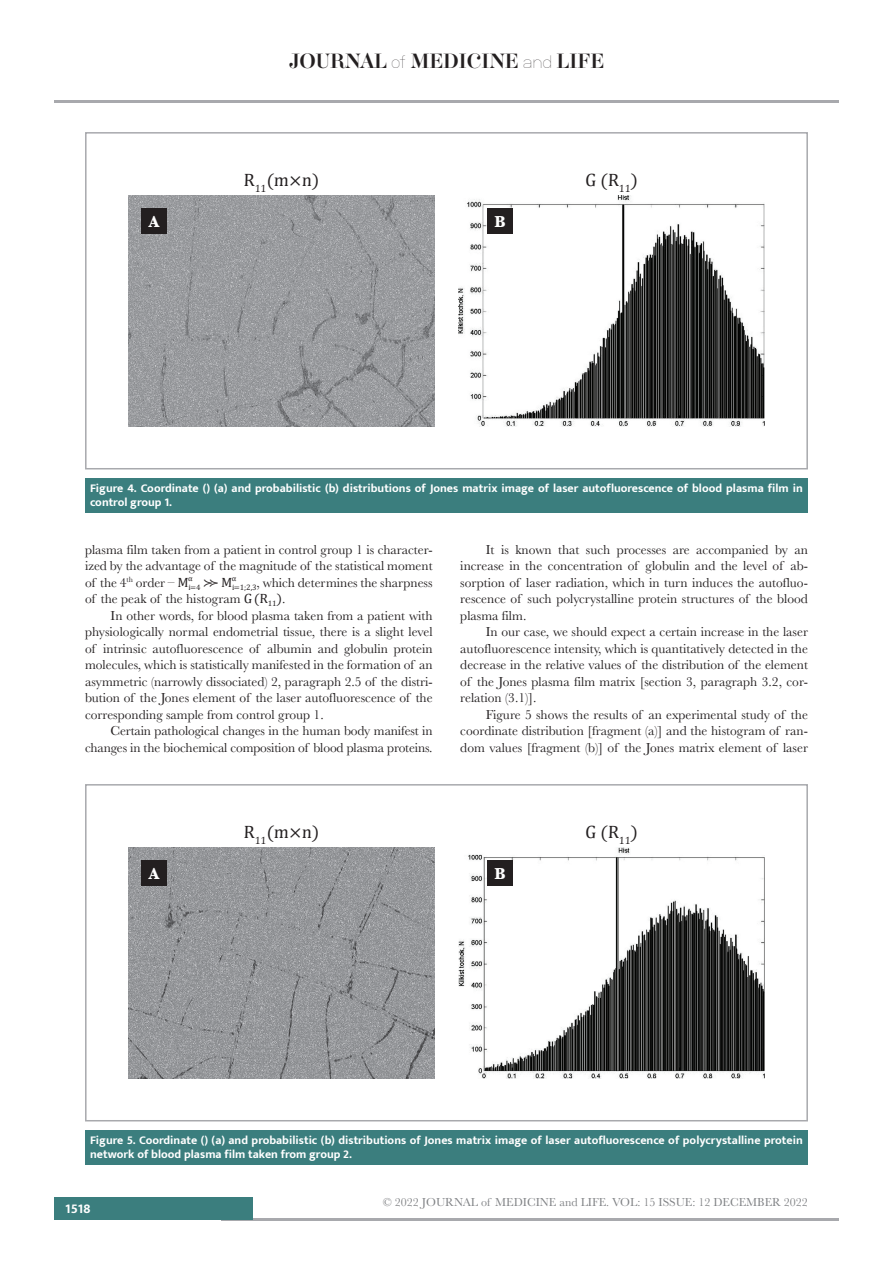
<style>
.page{position:relative;width:893px;height:1263px;background:#fff}
.page>*{position:absolute;margin:0;border:0;box-sizing:border-box;transform-origin:0 0}
.t1{font:18px "Cambria Math";color:#231f20}
.t2{font:18px "Aker Brygge Display";color:#231f20}
.t3{font:700 16.5px "Baskerville";color:#fff}
.t4{font:13.5px/16.5px "Baskerville";color:#231f20;text-align:justify}
.t5{font:700 13.5px "Mukta";color:#fff}
.t6{font:700 12px/14.4px "Mukta";color:#fff}
.t7{font:12px "Baskerville";color:#808285}
.t8{font:7.8px/9px "Cambria Math";color:#231f20}
.s1{font-family:"Neubau Grotesk Lei"}
.s2{font-family:"Cambria Math"}
</style>
<div class="page">
<hr style="left:221px;top:1218px;width:618px;height:2px;background:#a8a9ad">
<div style="left:54px;top:1198px;width:198px;height:22px;background:#3b7e7e"></div>
<hr style="left:54px;top:100px;width:785px;height:2px;background:#a8a9ad">
<div style="left:85px;top:478px;width:723px;height:34px;background:#3b7e7e"></div>
<div style="left:85px;top:132px;width:723px;height:337px;border:2px solid #a8a9ad"></div>
<img style="left:128px;top:196px;width:306px;height:230px">
<img style="left:459px;top:196px;width:306px;height:230px">
<div style="left:141px;top:208px;width:26px;height:26px;background:#231f20"></div>
<div style="left:487px;top:208px;width:26px;height:26px;background:#231f20"></div>
<div style="left:85px;top:1130px;width:723px;height:34px;background:#3b7e7e"></div>
<div style="left:85px;top:784px;width:723px;height:337px;border:2px solid #a8a9ad"></div>
<img style="left:128px;top:848px;width:306px;height:230px">
<img style="left:459px;top:848px;width:306px;height:230px">
<div style="left:487px;top:860px;width:26px;height:26px;background:#231f20"></div>
<div style="left:141px;top:860px;width:26px;height:26px;background:#231f20"></div>
<h1 class="t2" style="left:289px;top:49px;width:317px">JOURNAL <span class="s1">of</span> MEDICINE <span class="s1">and</span> LIFE</h1>
<h1 class="t1" style="left:244px;top:169px;width:81px">R<sub>11</sub>(m×n)</h1>
<h1 class="t1" style="left:585px;top:169px;width:58px">G (R<sub>11</sub>)</h1>
<p class="t3" style="left:149px;top:210px;width:12px">A</p>
<p class="t3" style="left:494px;top:210px;width:13px">B</p>
<p class="t6" style="left:90px;top:480px;width:714px">Figure 4. Coordinate () (a) and probabilistic (b) distributions of Jones matrix image of laser autofluorescence of blood plasma film in control group 1.</p>
<p class="t4" style="left:85px;top:541px;width:349px">plasma film taken from a patient in control group 1 is character&shy;ized by the advantage of the magnitude of the statistical moment of the 4<sup>th</sup> order – <span class="s2">M</span><sub>i</sub></p>
<p class="t8" style="left:188px;top:573px;width:49px">α<br>=4 <sup>⪼</sup> <sup>M</sup>i</p>
<p class="t8" style="left:232px;top:573px;width:8px">α</p>
<p class="t4" style="left:85px;top:574px;width:349px;text-indent:149px"><sub>=1;2,3</sub>, which determines the sharpness of the peak of the histogram <span class="s2">G(R</span><sub>11</sub><span class="s2">)</span>.</p>
<p class="t4" style="left:85px;top:607px;width:349px;text-indent:26px">In other words, for blood plasma taken from a patient with physiologically normal endometrial tissue, there is a slight level of intrinsic autofluorescence of albumin and globulin protein molecules, which is statistically manifested in the formation of an asymmetric (narrowly dissociated) 2, paragraph 2.5 of the distri&shy;bution of the Jones element of the laser autofluorescence of the corresponding sample from control group 1.</p>
<p class="t4" style="left:85px;top:723px;width:349px;text-align:right">Certain pathological changes in the human body manifest in changes in the biochemical composition of blood plasma proteins.</p>
<p class="t4" style="left:460px;top:541px;width:349px;text-indent:26px">It is known that such processes are accompanied by an increase in the concentration of globulin and the level of ab&shy;sorption of laser radiation, which in turn induces the autofluo&shy;rescence of such polycrystalline protein structures of the blood plasma film.</p>
<p class="t4" style="left:460px;top:624px;width:349px;text-indent:26px">In our case, we should expect a certain increase in the laser autofluorescence intensity, which is quantitatively detected in the decrease in the relative values of the distribution of the element of the Jones plasma film matrix [section 3, paragraph 3.2, cor&shy;relation (3.1)].</p>
<p class="t4" style="left:460px;top:706px;width:349px;text-indent:26px">Figure 5 shows the results of an experimental study of the coordinate distribution [fragment (a)] and the histogram of ran&shy;dom values [fragment (b)] of the Jones matrix element of laser</p>
<h1 class="t1" style="left:244px;top:821px;width:81px">R<sub>11</sub>(m×n)</h1>
<h1 class="t1" style="left:585px;top:821px;width:58px">G (R<sub>11</sub>)</h1>
<p class="t3" style="left:149px;top:862px;width:12px">A</p>
<p class="t3" style="left:494px;top:862px;width:13px">B</p>
<p class="t6" style="left:90px;top:1132px;width:714px">Figure 5. Coordinate () (a) and probabilistic (b) distributions of Jones matrix image of laser autofluorescence of polycrystalline protein network of blood plasma film taken from group 2.</p>
<p class="t5" style="left:65px;top:1200px;width:27px">1518</p>
<p class="t7" style="left:383px;top:1195px;width:427px">© 2022 JOURNAL of MEDICINE and LIFE. VOL: 15 ISSUE: 12 DECEMBER 2022</p>
</div>
